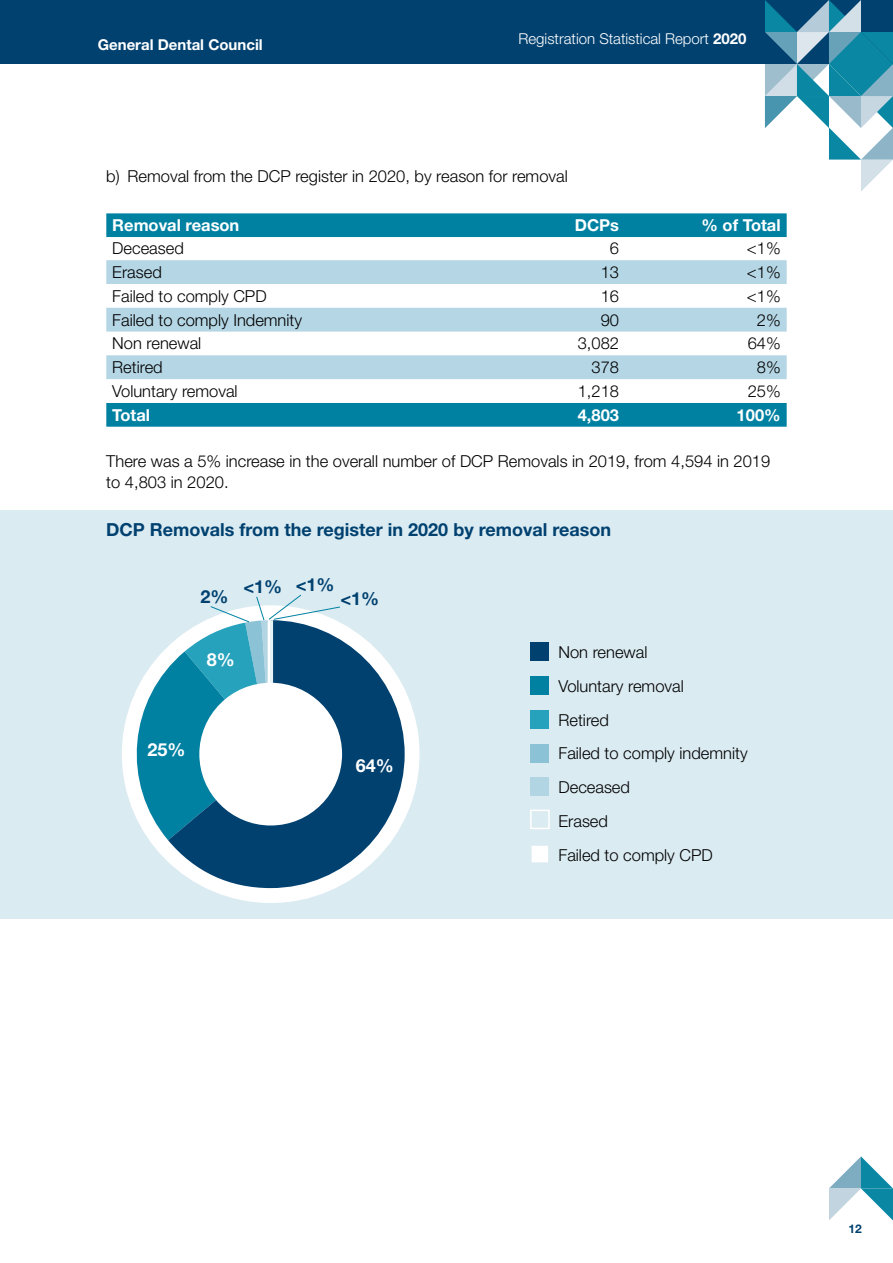
<style>
.page{position:relative;width:893px;height:1263px;background:#fff}
.page>*{position:absolute;margin:0;border:0;box-sizing:border-box;transform-origin:0 0}
.t1{font:700 18px "Helvetica Neue LT Std";color:#004170}
.t2{font:700 18px "Helvetica Neue LT Std";color:#fff}
.Body_copy{font:300 16.5px/33.8px "Helvetica Neue LT Std";color:#000}
.insert_table{font:300 16.5px "Helvetica Neue LT Std";color:#000}
.insert_table-2{font:700 16.5px "Helvetica Neue LT Std";color:#fff}
.t3{font:300 15px "Helvetica Neue LT Std";color:#fff}
.t4{font:700 15px "Helvetica Neue LT Std";color:#fff}
.t5{font:700 12px "Helvetica Neue LT Std";color:#004170}
.s1{font-weight:700}
</style>
<div class="page">
<div style="left:0;top:510px;width:893px;height:408px;background:#dbebf2"></div>
<div style="left:106px;top:213px;width:681px;height:214px;background:#0081a2"></div>
<svg style="left:106px;top:237px;width:681px;height:166px"></svg>
<svg style="left:106px;top:260px;width:681px;height:119px;fill:#b5d6e4"></svg>
<div style="left:122px;top:605px;width:298px;height:298px;background:#fff;border-radius:50%"></div>
<svg style="left:168px;top:623px;width:237px;height:265px;fill:#004170"></svg>
<svg style="left:122px;top:594px;width:219px;height:246px"></svg>
<div style="left:531px;top:642px;width:18px;height:18px;background:#004170"></div>
<div style="left:531px;top:676px;width:18px;height:18px;background:#0081a2"></div>
<div style="left:531px;top:711px;width:18px;height:18px;background:#27a2bd"></div>
<div style="left:531px;top:744px;width:18px;height:18px;background:#8bc2d5"></div>
<div style="left:531px;top:778px;width:18px;height:18px;background:#b2d5e3"></div>
<div style="left:530px;top:810px;width:20px;height:19px;background:#dbebf2;border:2px solid #fff"></div>
<div style="left:530px;top:844px;width:20px;height:20px;background:#fff;border:2px solid #dbebf2"></div>
<div style="left:0;top:0;width:893px;height:64px;background:#004170"></div>
<svg style="left:829px;top:1156px;width:64px;height:64px"></svg>
<svg style="left:765px;top:0;width:128px;height:191px"></svg>
<p class="t4" style="left:98px;top:35px;width:166px">General Dental Council</p>
<p class="t3" style="left:518px;top:30px;width:230px">Registration Statistical Report <span class="s1">2020</span></p>
<p class="Body_copy" style="left:106px;top:159px;width:463px">b) Removal from the DCP register in 2020, by reason for removal</p>
<p class="insert_table-2" style="left:112px;top:215px;width:129px">Removal reason</p>
<p class="insert_table-2" style="left:575px;top:215px;width:46px">DCPs</p>
<p class="insert_table-2" style="left:701px;top:215px;width:81px">% of Total</p>
<p class="insert_table" style="left:112px;top:238px;width:73px">Deceased</p>
<p class="insert_table" style="left:610px;top:238px;width:11px">6</p>
<p class="insert_table" style="left:747px;top:238px;width:35px">&lt;1%</p>
<p class="insert_table" style="left:112px;top:262px;width:51px">Erased</p>
<p class="insert_table" style="left:601px;top:262px;width:20px">13</p>
<p class="insert_table" style="left:747px;top:262px;width:35px">&lt;1%</p>
<p class="insert_table" style="left:112px;top:286px;width:156px">Failed to comply CPD</p>
<p class="insert_table" style="left:601px;top:286px;width:20px">16</p>
<p class="insert_table" style="left:747px;top:286px;width:35px">&lt;1%</p>
<p class="insert_table" style="left:112px;top:310px;width:191px">Failed to comply Indemnity</p>
<p class="insert_table" style="left:601px;top:310px;width:20px">90</p>
<p class="insert_table" style="left:757px;top:310px;width:25px">2%</p>
<p class="insert_table" style="left:112px;top:333px;width:90px">Non renewal</p>
<p class="insert_table" style="left:578px;top:333px;width:43px">3,082</p>
<p class="insert_table" style="left:748px;top:333px;width:35px">64%</p>
<p class="insert_table" style="left:112px;top:357px;width:52px">Retired</p>
<p class="insert_table" style="left:592px;top:357px;width:29px">378</p>
<p class="insert_table" style="left:757px;top:357px;width:25px">8%</p>
<p class="insert_table" style="left:112px;top:381px;width:127px">Voluntary removal</p>
<p class="insert_table" style="left:578px;top:381px;width:43px">1,218</p>
<p class="insert_table" style="left:748px;top:381px;width:35px">25%</p>
<p class="insert_table-2" style="left:112px;top:405px;width:39px">Total</p>
<p class="insert_table-2" style="left:578px;top:405px;width:43px">4,803</p>
<p class="insert_table-2" style="left:737px;top:405px;width:46px">100%</p>
<p class="Body_copy" style="left:106px;top:450px;width:665px;line-height:21px">There was a 5% increase in the overall number of DCP Removals in 2019, from 4,594 in 2019 to 4,803 in 2020.</p>
<h3 class="t1" style="left:106px;top:519px;width:506px">DCP Removals from the register in 2020 by removal reason</h3>
<p class="t1" style="left:201px;top:585px;width:30px">2%</p>
<p class="t1" style="left:243px;top:574px;width:93px">&lt;1% &lt;1%</p>
<p class="t1" style="left:340px;top:588px;width:40px">&lt;1%</p>
<p class="t2" style="left:207px;top:648px;width:30px">8%</p>
<p class="t2" style="left:147px;top:738px;width:40px">25%</p>
<p class="t2" style="left:356px;top:754px;width:40px">64%</p>
<p class="Body_copy" style="left:558px;top:635px;width:191px">Non renewal<br>Voluntary removal<br>Retired<br>Failed to comply indemnity<br>Deceased<br>Erased<br>Failed to comply CPD</p>
<p class="t5" style="left:849px;top:1221px;width:15px">12</p>
</div>
